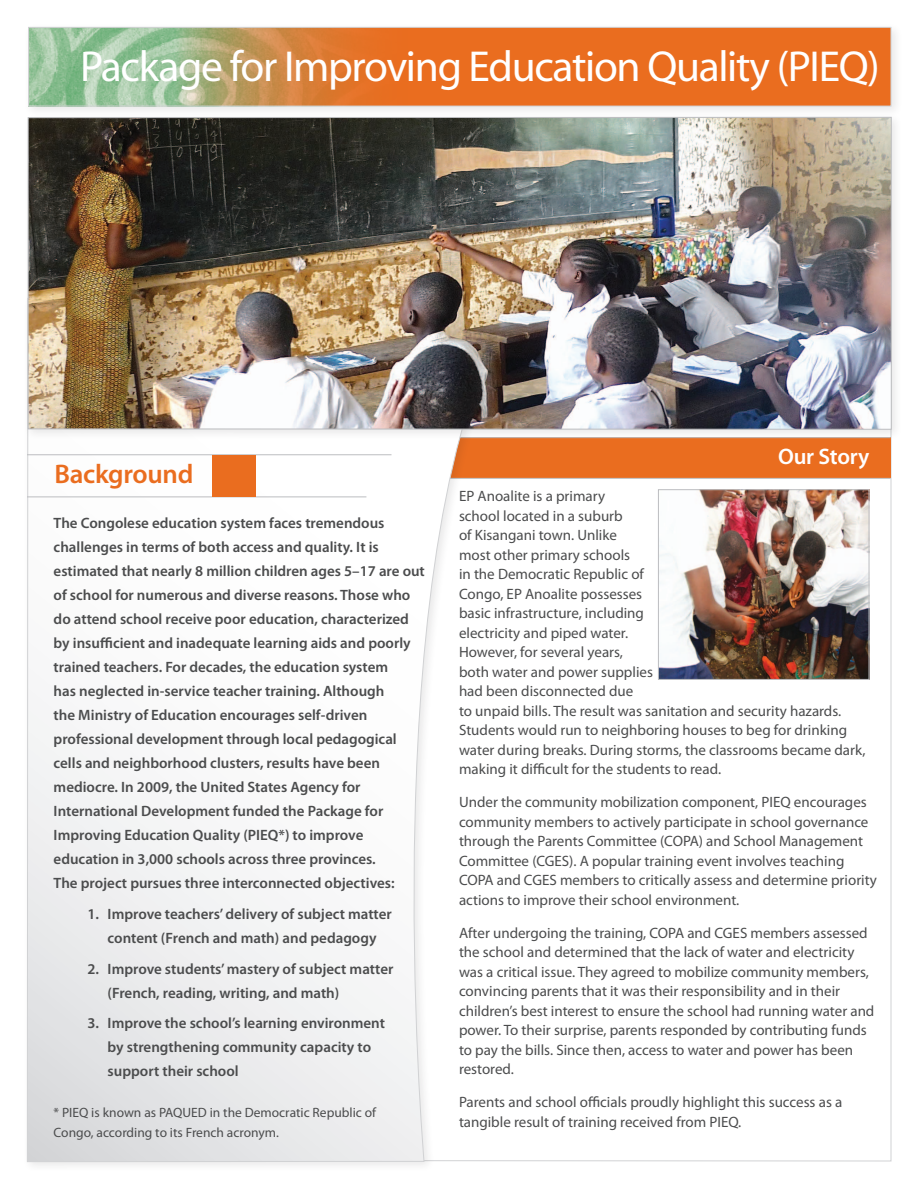
<style>
.page{position:relative;width:918px;height:1188px;background:#fff}
.page>*{position:absolute;margin:0;border:0;box-sizing:border-box;transform-origin:0 0}
.t1{font:43.5px "Myriad";letter-spacing:-.03em;color:#fff}
.Section_heads_Color{font:600 27px "Myriad Pro";letter-spacing:-.01em;color:#ea6d1f}
.Section_heads_Color-2{font:600 22.5px "Myriad Pro";letter-spacing:-.01em;color:#fff}
.My_Story_and_Backgro{font:15px/19.5px "Myriad Pro";color:#4b4c4d}
.Background_body{font:600 15px/24px "Myriad Pro";color:#4b4c4d}
.Credit{font:13.5px/19.5px "Myriad Pro";color:#4b4c4d}
</style>
<div class="page">
<div style="left:396px;top:438px;width:495px;height:40px;background:#ea6d1f"></div>
<hr style="left:397px;top:478px;width:494px;height:1px;background:#bcbdc0">
<div style="left:22px;top:293px;width:518px;height:881px;background:#231f20;opacity:.1"></div>
<svg style="left:27px;top:441px;width:601px;height:721px"></svg>
<div style="left:23px;top:112px;width:880px;height:329px;background:#231f20;opacity:.1"></div>
<img style="left:30px;top:119px;width:860px;height:309px">
<hr style="left:27px;top:497px;width:339px;height:1px;background:#bcbdc0">
<hr style="left:27px;top:454px;width:365px;height:1px;background:#bcbdc0">
<div style="left:212px;top:455px;width:44px;height:41px;background:#ea6d1f"></div>
<img style="left:660px;top:491px;width:207px;height:187px">
<div style="left:658px;top:489px;width:211px;height:191px;border:1px solid #bcbdc0"></div>
<div style="left:23px;top:22px;width:880px;height:96px;background:#231f20;opacity:.1"></div>
<div style="left:28px;top:27px;width:863px;height:79px;background:#ea6d1f"></div>
<img style="left:30px;top:29px;width:332px;height:75px">
<div style="left:28px;top:27px;width:863px;height:79px;border:1px solid #d1d2d4"></div>
<p class="t1" style="left:80px;top:45px;width:801px">Package for Improving Education Quality (PIEQ)</p>
<p class="Section_heads_Color" style="left:54px;top:457px;width:141px">Background</p>
<p class="Background_body" style="left:54px;top:511px;width:373px">The Congolese education system faces tremendous challenges in terms of both access and quality. It is estimated that nearly 8 million children ages 5–17 are out of school for numerous and diverse reasons. Those who do attend school receive poor education, characterized by insufficient and inadequate learning aids and poorly trained teachers. For decades, the education system<br>has neglected in-service teacher training. Although<br>the Ministry of Education encourages self-driven professional development through local pedagogical cells and neighborhood clusters, results have been mediocre. In 2009, the United States Agency for International Development funded the Package for Improving Education Quality (PIEQ*) to improve education in 3,000 schools across three provinces.<br>The project pursues three interconnected objectives:</p>
<p class="Background_body" style="left:87px;top:901px;width:306px;text-align:center">1. Improve teachers’ delivery of subject matter content (French and math) and pedagogy</p>
<p class="Background_body" style="left:108px;top:956px;width:287px;text-indent:-20px">2. Improve students’ mastery of subject matter (French, reading, writing, and math)</p>
<p class="Background_body" style="left:108px;top:1011px;width:279px;text-indent:-20px">3. Improve the school’s learning environment by strengthening community capacity to support their school</p>
<p class="Credit" style="left:54px;top:1103px;width:324px">* PIEQ is known as PAQUED in the Democratic Republic of<br>Congo, according to its French acronym.</p>
<p class="Section_heads_Color-2" style="left:778px;top:442px;width:93px">Our Story</p>
<p class="My_Story_and_Backgro" style="left:459px;top:486px;width:408px">EP Anoalite is a primary<br>school located in a suburb<br>of Kisangani town. Unlike<br>most other primary schools<br>in the Democratic Republic of<br>Congo, EP Anoalite possesses<br>basic infrastructure, including<br>electricity and piped water.<br>However, for several years,<br>both water and power supplies<br>had been disconnected due<br>to unpaid bills. The result was sanitation and security hazards.<br>Students would run to neighboring houses to beg for drinking water during breaks. During storms, the classrooms became dark, making it difficult for the students to read.</p>
<p class="My_Story_and_Backgro" style="left:459px;top:792px;width:420px">Under the community mobilization component, PIEQ encourages community members to actively participate in school governance through the Parents Committee (COPA) and School Management Committee (CGES). A popular training event involves teaching COPA and CGES members to critically assess and determine priority actions to improve their school environment.</p>
<p class="My_Story_and_Backgro" style="left:459px;top:923px;width:417px">After undergoing the training, COPA and CGES members assessed the school and determined that the lack of water and electricity was a critical issue. They agreed to mobilize community members, convincing parents that it was their responsibility and in their children’s best interest to ensure the school had running water and power. To their surprise, parents responded by contributing funds to pay the bills. Since then, access to water and power has been restored.</p>
<p class="My_Story_and_Backgro" style="left:459px;top:1092px;width:385px">Parents and school officials proudly highlight this success as a tangible result of training received from PIEQ.</p>
</div>
